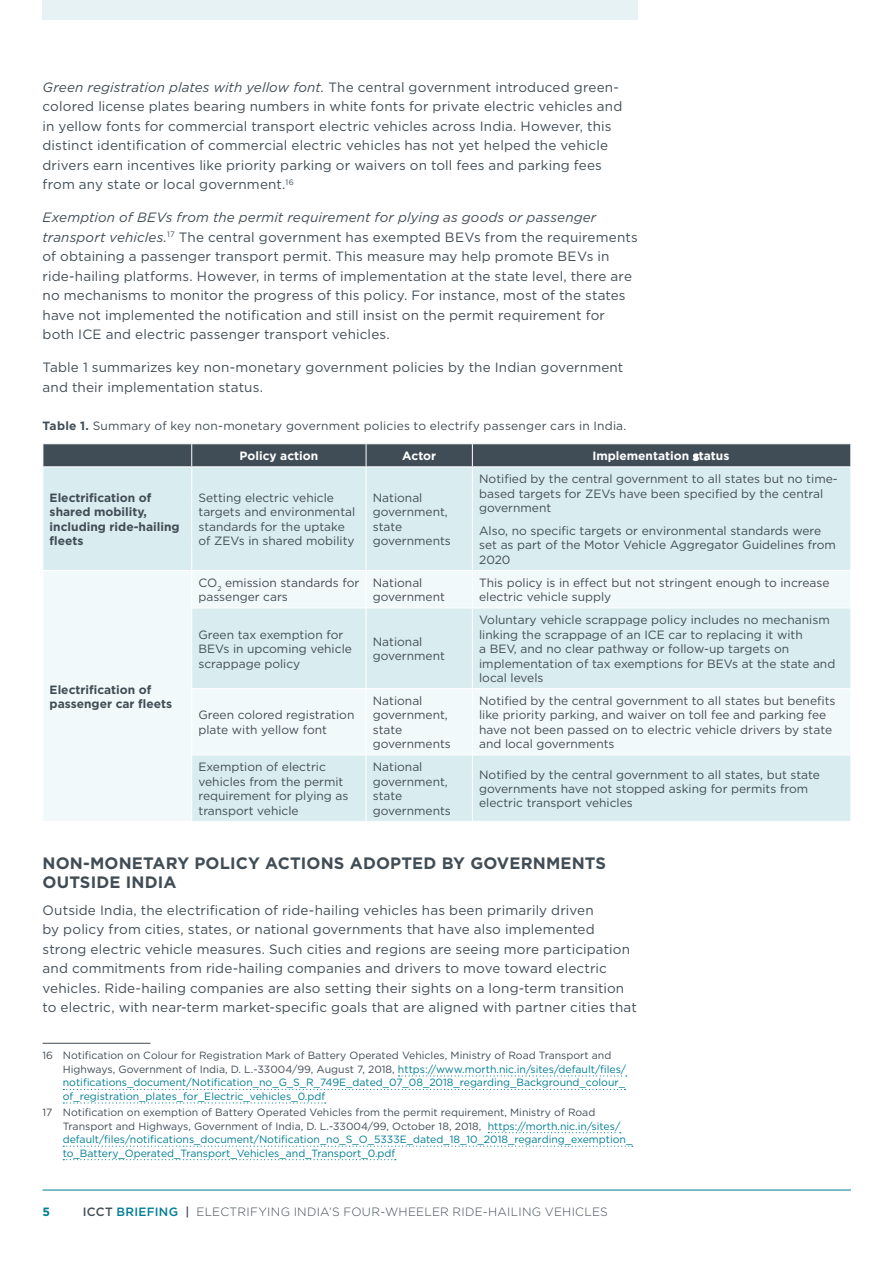
<style>
.page{position:relative;width:893px;height:1263px;background:#fff}
.page>*{position:absolute;margin:0;border:0;box-sizing:border-box;transform-origin:0 0}
.t1{font:700 16.5px/19.8px "Gotham";letter-spacing:.01em;color:#414d56}
.t2{font:13.5px/19.5px "Gotham";letter-spacing:.01em;color:#414d56}
.t3{font:12px/14.4px "Gotham";color:#414d56}
.t4{font:700 12px/14.4px "Gotham";color:#414d56}
.t5{font:12px "Gotham";letter-spacing:.02em;color:#414d56}
.t6{font:300 12px "Gotham";letter-spacing:.02em;color:#414d56}
.t7{font:700 12px "Gotham";color:#fff}
.t8{font:700 12px "Gotham";color:#007d93}
.t9{font:10.5px/13.5px "Gotham";color:#007d93}
.s1{font-style:italic}
.s2{font-weight:700}
.s3{color:#414d56}
.s4{font-weight:500}
.s5{font-weight:500;color:#007d93}
</style>
<div class="page">
<hr style="left:43px;top:1190px;width:808px;height:1px;background:#007d93">
<div style="left:43px;top:0;width:595px;height:20px;background:#e6f2f4"></div>
<div style="left:44px;top:467px;width:806px;height:103px;background:#d9ecef"></div>
<svg style="left:44px;top:571px;width:806px;height:250px;fill:#f2f9fa"></svg>
<hr style="left:366px;top:467px;width:1px;height:103px;background:#fff">
<hr style="left:472px;top:467px;width:1px;height:103px;background:#fff">
<hr style="left:366px;top:571px;width:1px;height:37px;background:#fff">
<hr style="left:472px;top:571px;width:1px;height:37px;background:#fff">
<hr style="left:191px;top:608px;width:175px;height:1px;background:#fff">
<hr style="left:366px;top:608px;width:106px;height:1px;background:#fff">
<hr style="left:366px;top:608px;width:1px;height:80px;background:#fff">
<hr style="left:472px;top:608px;width:379px;height:1px;background:#fff">
<hr style="left:472px;top:608px;width:1px;height:80px;background:#fff">
<hr style="left:191px;top:688px;width:175px;height:1px;background:#fff">
<hr style="left:366px;top:688px;width:106px;height:1px;background:#fff">
<hr style="left:366px;top:689px;width:1px;height:66px;background:#fff">
<hr style="left:472px;top:688px;width:379px;height:1px;background:#fff">
<hr style="left:472px;top:689px;width:1px;height:66px;background:#fff">
<hr style="left:191px;top:755px;width:175px;height:1px;background:#fff">
<hr style="left:366px;top:755px;width:106px;height:1px;background:#fff">
<hr style="left:366px;top:755px;width:1px;height:66px;background:#fff">
<hr style="left:472px;top:755px;width:379px;height:1px;background:#fff">
<hr style="left:472px;top:755px;width:1px;height:66px;background:#fff">
<hr style="left:191px;top:467px;width:1px;height:103px;background:#fff">
<hr style="left:191px;top:571px;width:1px;height:37px;background:#fff">
<hr style="left:191px;top:608px;width:1px;height:80px;background:#fff">
<hr style="left:191px;top:689px;width:1px;height:66px;background:#fff">
<hr style="left:191px;top:755px;width:1px;height:66px;background:#fff">
<div style="left:43px;top:444px;width:808px;height:22px;background:#414d56"></div>
<hr style="left:43px;top:1043px;width:108px;height:1px;background:#414d56">
<svg style="left:398px;top:1075px;width:229px;height:1px"></svg>
<svg style="left:63px;top:1089px;width:562px;height:1px"></svg>
<svg style="left:63px;top:1102px;width:263px;height:1px"></svg>
<svg style="left:488px;top:1132px;width:133px;height:1px"></svg>
<svg style="left:63px;top:1145px;width:570px;height:2px"></svg>
<svg style="left:63px;top:1159px;width:333px;height:1px"></svg>
<p class="t2" style="left:43px;top:77px;width:581px"><span class="s1">Green registration plates with yellow font.</span> The central government introduced green&shy;colored license plates bearing numbers in white fonts for private electric vehicles and in yellow fonts for commercial transport electric vehicles across India. However, this distinct identification of commercial electric vehicles has not yet helped the vehicle drivers earn incentives like priority parking or waivers on toll fees and parking fees from any state or local government.<sup>16</sup></p>
<p class="t2" style="left:43px;top:207px;width:597px"><span class="s1">Exemption of BEVs from the permit requirement for plying as goods or passenger transport vehicles.</span><sup>17</sup> The central government has exempted BEVs from the requirements of obtaining a passenger transport permit. This measure may help promote BEVs in ride-hailing platforms. However, in terms of implementation at the state level, there are no mechanisms to monitor the progress of this policy. For instance, most of the states have not implemented the notification and still insist on the permit requirement for both ICE and electric passenger transport vehicles.</p>
<p class="t2" style="left:43px;top:357px;width:582px">Table 1 summarizes key non-monetary government policies by the Indian government and their implementation status.</p>
<p class="t5" style="left:43px;top:418px;width:585px"><span class="s2">Table 1.</span> Summary of key non-monetary government policies to electrify passenger cars in India.</p>
<p class="t7" style="left:239px;top:448px;width:80px">Policy action</p>
<p class="t7" style="left:402px;top:448px;width:35px">Actor</p>
<p class="t7" style="left:592px;top:448px;width:139px">Implementation status</p>
<p class="t4" style="left:50px;top:490px;width:131px">Electrification of shared mobility, including ride-hailing fleets</p>
<p class="t3" style="left:198px;top:490px;width:158px">Setting electric vehicle targets and environmental standards for the uptake of ZEVs in shared mobility</p>
<p class="t3" style="left:373px;top:490px;width:80px">National government, state governments</p>
<p class="t3" style="left:479px;top:471px;width:360px">Notified by the central government to all states but no time&shy;based targets for ZEVs have been specified by the central government</p>
<p class="t3" style="left:479px;top:523px;width:358px">Also, no specific targets or environmental standards were set as part of the Motor Vehicle Aggregator Guidelines from<br>2020</p>
<p class="t4" style="left:50px;top:682px;width:124px">Electrification of passenger car fleets</p>
<p class="t3" style="left:198px;top:575px;width:162px">CO<sub>2</sub> emission standards for passenger cars</p>
<p class="t3" style="left:373px;top:575px;width:74px">National government</p>
<p class="t3" style="left:479px;top:575px;width:352px">This policy is in effect but not stringent enough to increase electric vehicle supply</p>
<p class="t3" style="left:198px;top:627px;width:155px">Green tax exemption for<br>BEVs in upcoming vehicle scrappage policy</p>
<p class="t3" style="left:373px;top:634px;width:74px">National government</p>
<p class="t3" style="left:479px;top:613px;width:358px">Voluntary vehicle scrappage policy includes no mechanism linking the scrappage of an ICE car to replacing it with<br>a BEV, and no clear pathway or follow-up targets on implementation of tax exemptions for BEVs at the state and local levels</p>
<p class="t3" style="left:198px;top:708px;width:157px">Green colored registration plate with yellow font</p>
<p class="t3" style="left:373px;top:693px;width:80px">National government, state governments</p>
<p class="t3" style="left:479px;top:693px;width:358px">Notified by the central government to all states but benefits like priority parking, and waiver on toll fee and parking fee have not been passed on to electric vehicle drivers by state and local governments</p>
<p class="t3" style="left:198px;top:760px;width:151px">Exemption of electric vehicles from the permit requirement for plying as transport vehicle</p>
<p class="t3" style="left:373px;top:760px;width:80px">National government, state governments</p>
<p class="t3" style="left:479px;top:767px;width:342px">Notified by the central government to all states, but state governments have not stopped asking for permits from electric transport vehicles</p>
<p class="t1" style="left:43px;top:853px;width:565px">NON-MONETARY POLICY ACTIONS ADOPTED BY GOVERNMENTS<br>OUTSIDE INDIA</p>
<p class="t2" style="left:43px;top:900px;width:596px">Outside India, the electrification of ride-hailing vehicles has been primarily driven<br>by policy from cities, states, or national governments that have also implemented strong electric vehicle measures. Such cities and regions are seeing more participation and commitments from ride-hailing companies and drivers to move toward electric vehicles. Ride-hailing companies are also setting their sights on a long-term transition to electric, with near-term market-specific goals that are aligned with partner cities that</p>
<p class="t9" style="left:63px;top:1049px;width:565px;text-indent:-20px"><span class="s3">16 Notification on Colour for Registration Mark of Battery Operated Vehicles, Ministry of Road Transport and Highways, Government of India, D. L.-33004/99, August 7, 2018,</span> https://www.morth.nic.in/sites/default/files/ notifications_document/Notification_no_G_S_R_749E_dated_07_08_2018_regarding_Background_colour_ of_registration_plates_for_Electric_vehicles_0.pdf</p>
<p class="t9" style="left:63px;top:1105px;width:571px;text-indent:-20px"><span class="s3">17 Notification on exemption of Battery Operated Vehicles from the permit requirement, Ministry of Road Transport and Highways, Government of India, D. L.-33004/99, October 18, 2018,</span> https://morth.nic.in/sites/ default/files/notifications_document/Notification_no_S_O_5333E_dated_18_10_2018_regarding_exemption_ to_Battery_Operated_Transport_Vehicles_and_Transport_0.pdf</p>
<p class="t8" style="left:43px;top:1203px;width:9px">5</p>
<p class="t6" style="left:83px;top:1204px;width:527px"><span class="s4">ICCT</span> <span class="s5">BRIEFING</span> <span class="s4">|</span> ELECTRIFYING INDIA’S FOUR-WHEELER RIDE-HAILING VEHICLES</p>
</div>
